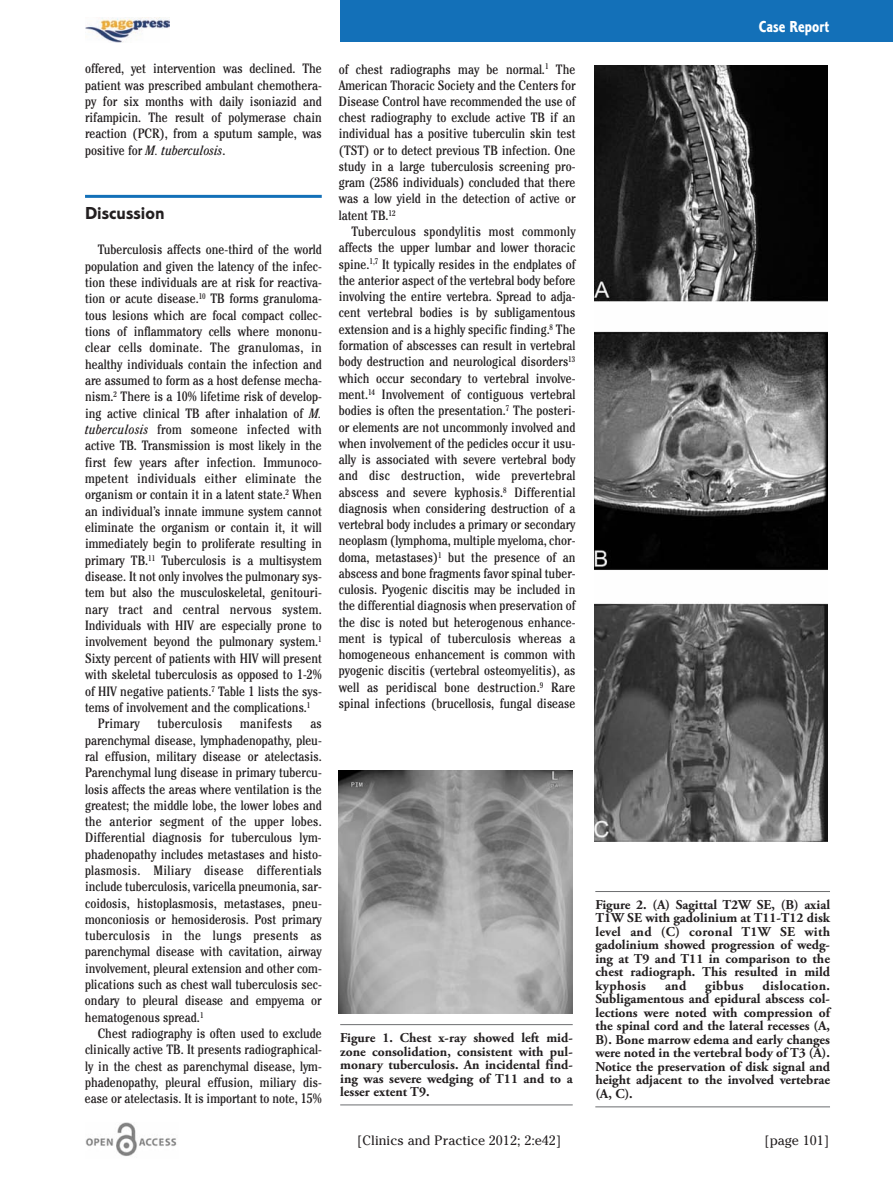
<style>
.page{position:relative;width:893px;height:1191px;background:#fff}
.page>*{position:absolute;margin:0;border:0;box-sizing:border-box;transform-origin:0 0}
.t1{font:18px "Corinthian Bold Plain";color:#231f20}
.t2{font:16.5px "Corinthian Bold Condensed Plain";color:#fff}
.t3{font:condensed 13.5px/16.2px "Cheltenham";color:#231f20;text-align:justify}
.t4{font:700 13.5px/13.5px "Adobe Garamond Pro";color:#231f20;text-align:justify}
.t5{font:condensed 13.5px "Cheltenham";letter-spacing:.02em;color:#231f20}
.t6{font:13.5px "Cheltenham";color:#231f20}
.s1{font-style:italic}
</style>
<div class="page">
<hr style="left:85px;top:195px;width:237px;height:3px;background:#1370b8">
<div style="left:340px;top:0;width:553px;height:42px;background:#1370b8"></div>
<img style="left:86px;top:1123px;width:91px;height:33px">
<img style="left:85px;top:17px;width:85px;height:26px">
<hr style="left:595px;top:891px;width:235px;height:1px;background:#6c6d70">
<hr style="left:595px;top:1106px;width:235px;height:1px;background:#6c6d70">
<img style="left:595px;top:66px;width:232px;height:775px">
<hr style="left:340px;top:1024px;width:233px;height:1px;background:#6c6d70">
<hr style="left:340px;top:1104px;width:233px;height:1px;background:#6c6d70">
<img style="left:338px;top:771px;width:235px;height:242px">
<p class="t3" style="left:85px;top:62px;width:238px">offered, yet intervention was declined. The patient was prescribed ambulant chemothera&shy;py for six months with daily isoniazid and rifampicin. The result of polymerase chain reaction (PCR), from a sputum sample, was positive for <span class="s1">M. tuberculosis</span>.</p>
<h1 class="t1" style="left:85px;top:207px;width:81px">Discussion</h1>
<p class="t3" style="left:98px;top:243px;width:226px">Tuberculosis affects one-third of the world</p>
<p class="t3" style="left:85px;top:259px;width:238px">population and given the latency of the infec-</p>
<p class="t3" style="left:85px;top:275px;width:238px">tion these individuals are at risk for reactiva-</p>
<p class="t3" style="left:85px;top:292px;width:238px">tion or acute disease.<sup>10</sup> TB forms granuloma-</p>
<p class="t3" style="left:85px;top:308px;width:238px">tous lesions which are focal compact collec-</p>
<p class="t3" style="left:85px;top:324px;width:238px">tions of inflammatory cells where mononu-</p>
<p class="t5" style="left:85px;top:343px;width:238px">clear cells dominate. The granulomas, in</p>
<p class="t3" style="left:85px;top:357px;width:238px">healthy individuals contain the infection and</p>
<p class="t3" style="left:85px;top:373px;width:238px">are assumed to form as a host defense mecha-</p>
<p class="t3" style="left:85px;top:390px;width:238px">nism.<sup>2</sup> There is a 10% lifetime risk of develop-</p>
<p class="t3" style="left:85px;top:406px;width:238px">ing active clinical TB after inhalation of <span class="s1">M.</span></p>
<p class="t5" style="left:85px;top:424px;width:238px"><span class="s1">tuberculosis</span> from someone infected with</p>
<p class="t3" style="left:85px;top:439px;width:238px">active TB. Transmission is most likely in the</p>
<p class="t3" style="left:85px;top:455px;width:238px">first few years after infection. Immunoco -</p>
<p class="t5" style="left:85px;top:473px;width:238px">mpetent individuals either eliminate the</p>
<p class="t3" style="left:85px;top:488px;width:238px">organism or contain it in a latent state.<sup>2</sup> When</p>
<p class="t3" style="left:85px;top:504px;width:238px">an individual’s innate immune system cannot</p>
<p class="t3" style="left:85px;top:520px;width:238px">eliminate the organism or contain it, it will</p>
<p class="t3" style="left:85px;top:537px;width:238px">immediately begin to proliferate resulting in</p>
<p class="t3" style="left:85px;top:553px;width:238px">primary TB.<sup>11</sup> Tuberculosis is a multisystem</p>
<p class="t3" style="left:85px;top:569px;width:238px">disease. It not only involves the pulmonary sys-</p>
<p class="t3" style="left:85px;top:586px;width:238px">tem but also the musculoskeletal, genitouri-</p>
<p class="t5" style="left:85px;top:604px;width:238px">nary tract and central nervous system.</p>
<p class="t3" style="left:85px;top:618px;width:238px">Individuals with HIV are especially prone to</p>
<p class="t3" style="left:85px;top:635px;width:238px">involvement beyond the pulmonary system.<sup>1</sup></p>
<p class="t3" style="left:85px;top:651px;width:238px">Sixty percent of patients with HIV will present</p>
<p class="t3" style="left:85px;top:667px;width:238px">with skeletal tuberculosis as opposed to 1-2%</p>
<p class="t3" style="left:85px;top:684px;width:238px">of HIV negative patients.<sup>7</sup> Table 1 lists the sys-</p>
<p class="t3" style="left:85px;top:700px;width:227px">tems of involvement and the complications.<sup>1</sup></p>
<p class="t3" style="left:98px;top:717px;width:43px">Primary</p>
<p class="t5" style="left:158px;top:719px;width:66px">tuberculosis</p>
<p class="t5" style="left:240px;top:719px;width:54px">manifests</p>
<p class="t3" style="left:85px;top:717px;width:238px;text-indent:225px">as parenchymal disease, lymphadenopathy, pleu&shy;ral effusion, military disease or atelectasis.<br>Parenchymal lung disease in primary tubercu&shy;losis affects the areas where ventilation is the greatest; the middle lobe, the lower lobes and the anterior segment of the upper lobes.<br>Differential diagnosis for tuberculous lym&shy;phadenopathy includes metastases and histo&shy;plasmosis. Miliary disease differentials include tuberculosis, varicella pneumonia, sar&shy;coidosis, histoplasmosis, metastases, pneu&shy;monconiosis or hemosiderosis. Post primary tuberculosis in the lungs presents as parenchymal disease with cavitation, airway involvement, pleural extension and other com&shy;plications such as chest wall tuberculosis sec&shy;ondary to pleural disease and empyema or hematogenous spread.<sup>1</sup></p>
<p class="t3" style="left:85px;top:1026px;width:238px;text-indent:13px">Chest radiography is often used to exclude clinically active TB. It presents radiographical&shy;ly in the chest as parenchymal disease, lym&shy;phadenopathy, pleural effusion, miliary dis&shy;ease or atelectasis. It is important to note, 15%</p>
<p class="t3" style="left:339px;top:62px;width:238px">of chest radiographs may be normal.<sup>1</sup> The American Thoracic Society and the Centers for Disease Control have recommended the use of chest radiography to exclude active TB if an individual has a positive tuberculin skin test (TST) or to detect previous TB infection. One study in a large tuberculosis screening pro&shy;gram (2586 individuals) concluded that there was a low yield in the detection of active or latent TB.<sup>12</sup></p>
<p class="t3" style="left:339px;top:224px;width:238px;text-indent:13px">Tuberculous spondylitis most commonly affects the upper lumbar and lower thoracic spine.<sup>1,7</sup> It typically resides in the endplates of the anterior aspect of the vertebral body before involving the entire vertebra. Spread to adja&shy;cent vertebral bodies is by subligamentous extension and is a highly specific finding.<sup>8</sup> The formation of abscesses can result in vertebral body destruction and neurological disorders<sup>13 </sup>which occur secondary to vertebral involve&shy;ment.<sup>14</sup> Involvement of contiguous vertebral bodies is often the presentation.<sup>7</sup> The posteri&shy;or elements are not uncommonly involved and when involvement of the pedicles occur it usu&shy;ally is associated with severe vertebral body and disc destruction, wide prevertebral abscess and severe kyphosis.<sup>8</sup> Differential diagnosis when considering destruction of a vertebral body includes a primary or secondary neoplasm (lymphoma, multiple myeloma, chor&shy;doma, metastases)<sup>1</sup> but the presence of an abscess and bone fragments favor spinal tuber&shy;culosis. Pyogenic discitis may be included in the differential diagnosis when preservation of the disc is noted but heterogenous enhance&shy;ment is typical of tuberculosis whereas a homogeneous enhancement is common with pyogenic discitis (vertebral osteomyelitis), as well as peridiscal bone destruction.<sup>9</sup> Rare spinal infections (brucellosis, fungal disease</p>
<p class="t2" style="left:759px;top:21px;width:72px">Case Report</p>
<p class="t4" style="left:340px;top:1032px;width:234px">Figure 1. Chest x-ray showed left mid&shy;zone consolidation, consistent with pul&shy;monary tuberculosis. An incidental find&shy;ing was severe wedging of T11 and to a lesser extent T9.</p>
<p class="t4" style="left:595px;top:899px;width:236px">Figure 2. (A) Sagittal T2W SE, (B) axial T1W SE with gadolinium at T11-T12 disk level and (C) coronal T1W SE with gadolinium showed progression of wedg&shy;ing at T9 and T11 in comparison to the chest radiograph. This resulted in mild kyphosis</p>
<p class="t4" style="left:595px;top:980px;width:236px;text-indent:167px">dislocation.<br>Subligamentous and epidural abscess col&shy;lections were noted with compression of the spinal cord and the lateral recesses (A, B). Bone marrow edema and early changes were noted in the vertebral body of T3 (A).<br>Notice the preservation of disk signal and height adjacent to the involved vertebrae (A, C).</p>
<p class="t4" style="left:665px;top:980px;width:23px">and</p>
<p class="t4" style="left:705px;top:980px;width:40px">gibbus</p>
<p class="t6" style="left:357px;top:1132px;width:206px">[Clinics and Practice 2012; 2:e42]</p>
<p class="t6" style="left:764px;top:1132px;width:66px">[page 101]</p>
</div>
